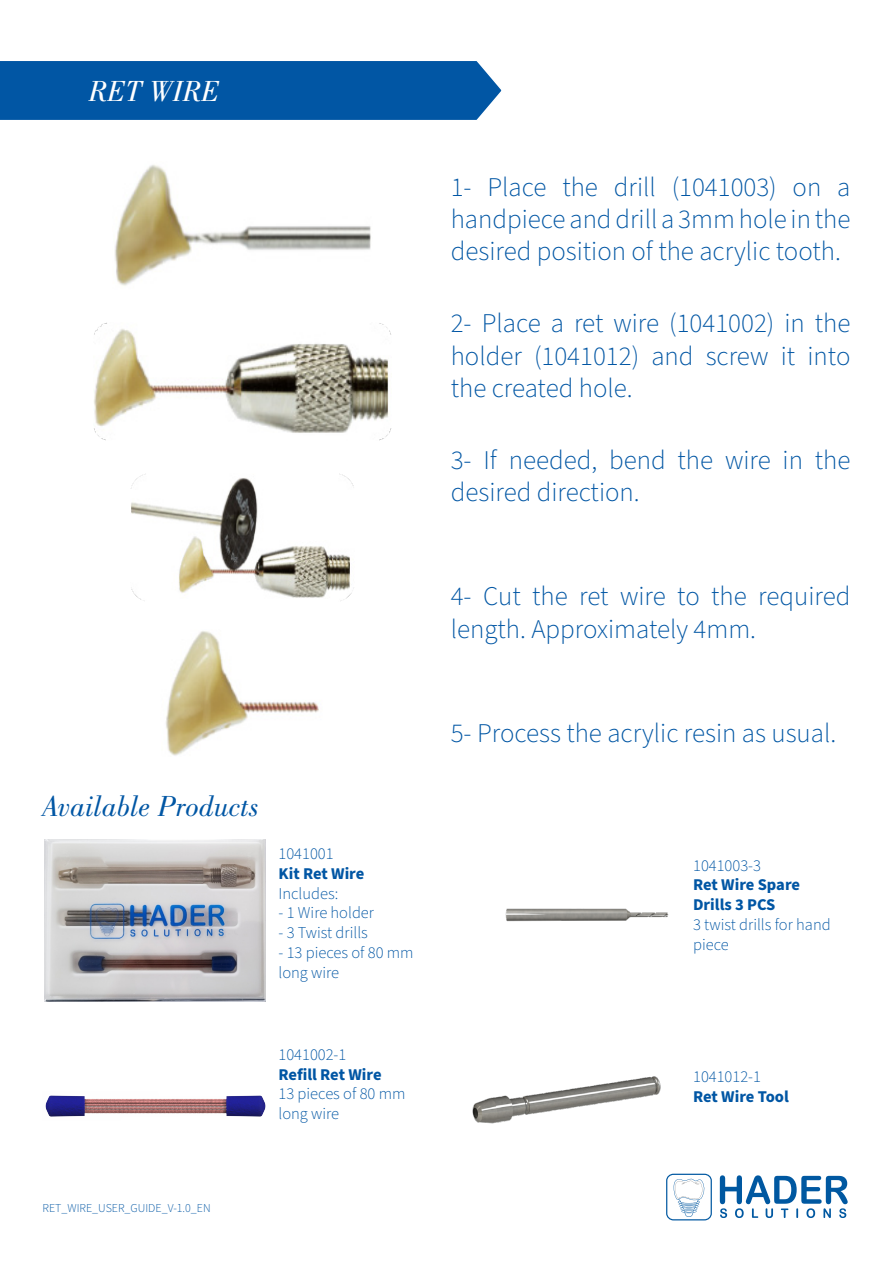
<style>
.page{position:relative;width:893px;height:1263px;background:#fff}
.page>*{position:absolute;margin:0;border:0;box-sizing:border-box;transform-origin:0 0}
.Subtitle{font:italic 30px "Bodoni Std";color:#0156a4}
.Subtitle-2{font:italic 30px "Bodoni Std";color:#fff}
.t1{font:300 27px/32.4px "Source Sans Pro";color:#0156a4;text-align:justify}
.References_numbers{font:300 16.5px/19.8px "Source Sans Pro";color:#0156a4}
.References_numbers-2{font:700 16.5px "Source Sans Pro";color:#0156a4}
.t2{font:300 12px "Source Sans Pro";color:#0156a4}
</style>
<div class="page">
<div style="left:0;top:61px;width:502px;height:59px;background:#0156a4"></div>
<svg style="left:720px;top:1175px;width:128px;height:43px"></svg>
<svg style="left:666px;top:1174px;width:46px;height:46px"></svg>
<img style="left:114px;top:165px;width:257px;height:121px">
<img style="left:94px;top:322px;width:297px;height:119px">
<img style="left:131px;top:473px;width:223px;height:128px">
<img style="left:166px;top:631px;width:153px;height:125px">
<img style="left:44px;top:840px;width:222px;height:161px">
<img style="left:45px;top:1095px;width:221px;height:22px">
<img style="left:505px;top:908px;width:164px;height:14px">
<img style="left:472px;top:1076px;width:189px;height:48px">
<p class="Subtitle-2" style="left:89px;top:74px;width:132px">RET WIRE</p>
<p class="Subtitle" style="left:43px;top:789px;width:218px">Available Products</p>
<p class="References_numbers" style="left:279px;top:844px;width:57px">1041001</p>
<p class="References_numbers-2" style="left:279px;top:862px;width:87px">Kit Ret Wire</p>
<p class="References_numbers" style="left:279px;top:884px;width:61px">Includes:</p>
<p class="References_numbers" style="left:279px;top:903px;width:97px">- 1 Wire holder</p>
<p class="References_numbers" style="left:279px;top:923px;width:91px">- 3 Twist drills</p>
<p class="References_numbers" style="left:279px;top:943px;width:137px">- 13 pieces of 80 mm long wire</p>
<p class="References_numbers" style="left:279px;top:1045px;width:69px">1041002-1</p>
<p class="References_numbers-2" style="left:279px;top:1063px;width:105px">Refill Ret Wire</p>
<p class="References_numbers" style="left:279px;top:1084px;width:128px">13 pieces of 80 mm long wire</p>
<p class="t2" style="left:43px;top:1199px;width:170px">RET_WIRE_USER_GUIDE_V-1.0_EN</p>
<p class="t1" style="left:451px;top:171px;width:401px">1- Place the drill (1041003) on a handpiece and drill a 3mm hole in the desired position of the acrylic tooth.</p>
<p class="t1" style="left:451px;top:308px;width:401px">2- Place a ret wire (1041002) in the holder (1041012) and screw it into the created hole.</p>
<p class="t1" style="left:451px;top:444px;width:401px">3- If needed, bend the wire in the desired direction.</p>
<p class="t1" style="left:451px;top:581px;width:401px">4- Cut the ret wire to the required length. Approximately 4mm.</p>
<p class="t1" style="left:451px;top:718px;width:387px">5- Process the acrylic resin as usual.</p>
<p class="References_numbers" style="left:693px;top:856px;width:69px">1041003-3</p>
<p class="References_numbers-2" style="left:693px;top:874px;width:108px">Ret Wire Spare</p>
<p class="References_numbers-2" style="left:693px;top:893px;width:84px">Drills 3 PCS</p>
<p class="References_numbers" style="left:693px;top:915px;width:139px">3 twist drills for hand piece</p>
<p class="References_numbers" style="left:693px;top:1067px;width:69px">1041012-1</p>
<p class="References_numbers-2" style="left:693px;top:1085px;width:97px">Ret Wire Tool</p>
</div>
